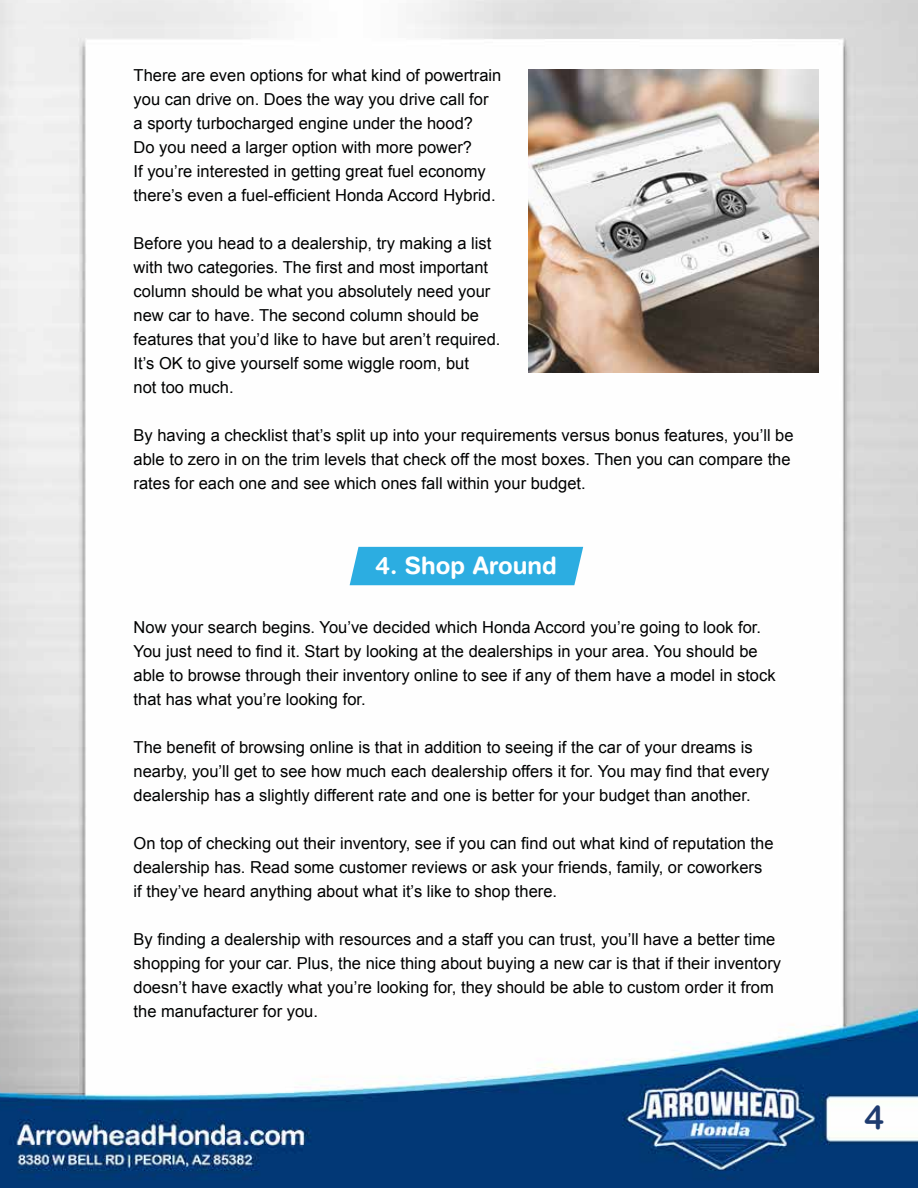
<style>
.page{position:relative;width:918px;height:1188px;background:#fff}
.page>*{position:absolute;margin:0;border:0;box-sizing:border-box;transform-origin:0 0}
.t1{font:33px "Arial Rounded MT Bold";color:#1e3b6f}
.t2{font:700 24px "Helvetica Rounded LT Std";color:#fff}
.t3{font:16.5px/24px "Arial";color:#000101}
</style>
<div class="page">
<img style="left:0;top:0;width:918px;height:1188px">
<div style="left:350px;top:547px;width:233px;height:38px;background:#2cade1"></div>
<img style="left:528px;top:69px;width:291px;height:304px">
<p class="t3" style="left:134px;top:64px;width:369px">There are even options for what kind of powertrain you can drive on. Does the way you drive call for a sporty turbocharged engine under the hood?<br>Do you need a larger option with more power?<br>If you’re interested in getting great fuel economy there’s even a fuel-efficient Honda Accord Hybrid.</p>
<p class="t3" style="left:134px;top:232px;width:368px">Before you head to a dealership, try making a list with two categories. The first and most important column should be what you absolutely need your new car to have. The second column should be features that you’d like to have but aren’t required.<br>It’s OK to give yourself some wiggle room, but<br>not too much.</p>
<p class="t3" style="left:134px;top:424px;width:661px">By having a checklist that’s split up into your requirements versus bonus features, you’ll be able to zero in on the trim levels that check off the most boxes. Then you can compare the rates for each one and see which ones fall within your budget.</p>
<h2 class="t2" style="left:376px;top:551px;width:183px">4. Shop Around</h2>
<p class="t3" style="left:134px;top:616px;width:643px">Now your search begins. You’ve decided which Honda Accord you’re going to look for.<br>You just need to find it. Start by looking at the dealerships in your area. You should be able to browse through their inventory online to see if any of them have a model in stock that has what you’re looking for.</p>
<p class="t3" style="left:134px;top:736px;width:637px">The benefit of browsing online is that in addition to seeing if the car of your dreams is nearby, you’ll get to see how much each dealership offers it for. You may find that every dealership has a slightly different rate and one is better for your budget than another.</p>
<p class="t3" style="left:134px;top:832px;width:641px">On top of checking out their inventory, see if you can find out what kind of reputation the dealership has. Read some customer reviews or ask your friends, family, or coworkers if they’ve heard anything about what it’s like to shop there.</p>
<p class="t3" style="left:134px;top:928px;width:649px">By finding a dealership with resources and a staff you can trust, you’ll have a better time shopping for your car. Plus, the nice thing about buying a new car is that if their inventory doesn’t have exactly what you’re looking for, they should be able to custom order it from the manufacturer for you.</p>
<h1 class="t1" style="left:864px;top:1098px;width:21px">4</h1>
</div>
